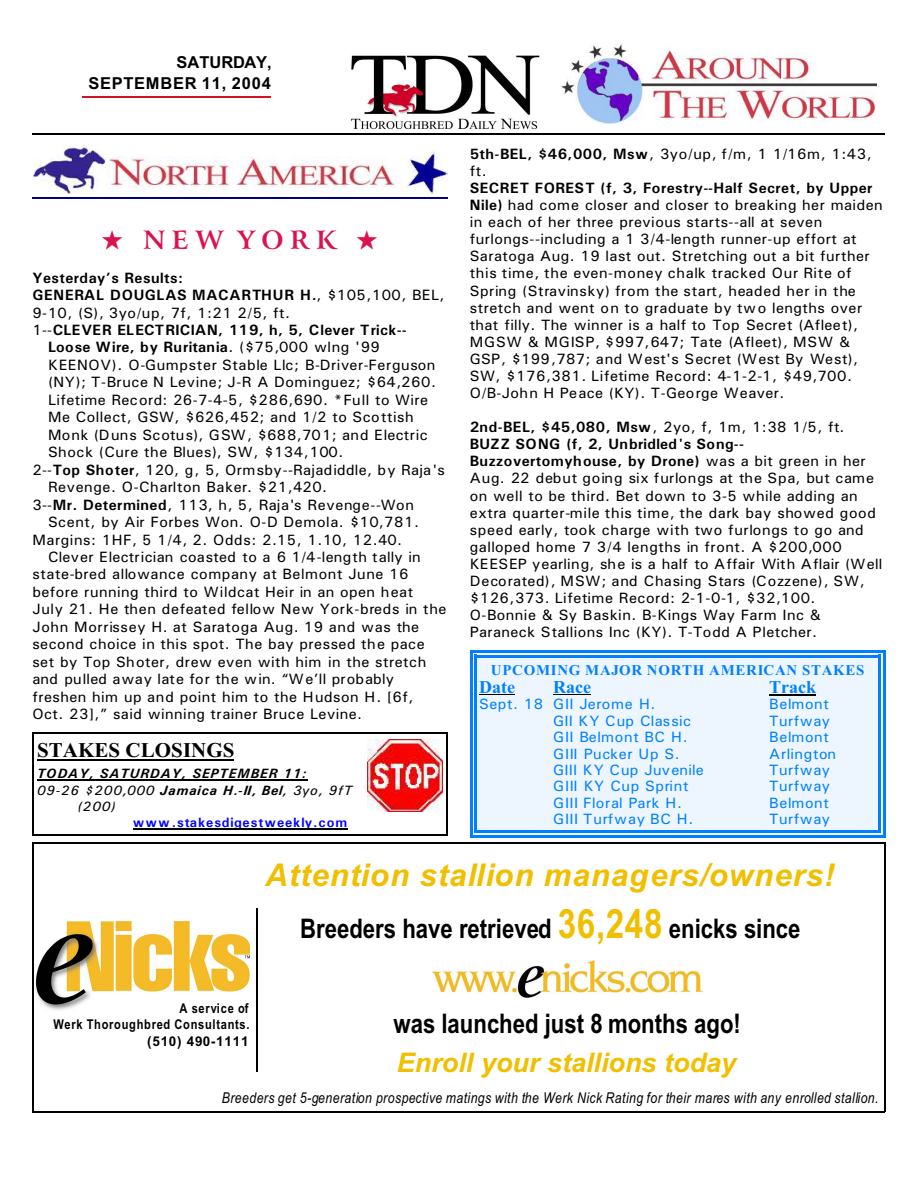
<style>
.page{position:relative;width:918px;height:1188px;background:#fff}
.page>*{position:absolute;margin:0;border:0;box-sizing:border-box;transform-origin:0 0}
.t1{font:italic 700 31.35px "Arial";letter-spacing:.03em;color:#f0bf00}
.t2{font:700 27px "Arial Narrow";color:#000}
.t3{font:italic 700 27px "Arial";color:#f0bf00}
.t4{font:700 25.5px "Arrus BT";letter-spacing:.255em;color:#db124d}
.t5{font:700 21px "Times New Roman";letter-spacing:.005em;color:#000}
.t6{font:700 18px "Times New Roman";color:#0080ff}
.t7{font:700 16.5px/21.6px "Arial";letter-spacing:.045em;color:#000;text-align:right}
.t8{font:15px/17.1px "Univers";letter-spacing:.03em;color:#000}
.t9{font:15px "Univers";letter-spacing:.01em;color:#000}
.t10{font:15px "Univers";letter-spacing:.035em;color:#0080ff}
.t11{font:italic 15px "Arial Narrow";letter-spacing:.03em;color:#000}
.t12{font:700 15px "Univers";letter-spacing:.03em;color:#000}
.t13{font:15px "Univers";letter-spacing:.055em;color:#0080ff}
.t14{font:700 15px "Univers";letter-spacing:.055em;color:#000}
.t15{font:700 15px "Univers";letter-spacing:.01em;color:#000}
.t16{font:700 15px "Times New Roman";letter-spacing:.05em;color:#0080ff}
.t17{font:15px "Univers";letter-spacing:.01em;color:#0080ff}
.t18{font:italic 13.5px "Univers";letter-spacing:.065em;color:#000}
.t19{font:700 13.5px/16.4px "Arial Narrow";letter-spacing:.055em;color:#000;text-align:right}
.t20{font:italic 700 13.5px "Univers";letter-spacing:.065em;color:#000}
.t21{font:700 13.5px "Univers";letter-spacing:.065em;color:#00f}
.t22{font:700 13.5px "Arial";letter-spacing:.06em;color:#000}
.s1{font-weight:400}
.s2{font-weight:700}
.s3{font-size:40.5px;color:#f0bf00}
</style>
<div class="page">
<hr style="left:82px;top:96px;width:189px;height:2px;background:#d41226">
<img style="left:561px;top:44px;width:315px;height:79px">
<img style="left:351px;top:55px;width:189px;height:75px">
<hr style="left:32px;top:134px;width:853px;height:1px;background:#000">
<img style="left:35px;top:921px;width:215px;height:89px">
<img style="left:433px;top:960px;width:270px;height:38px">
<hr style="left:256px;top:908px;width:2px;height:164px;background:#000">
<hr style="left:32px;top:842px;width:2px;height:270px;background:#000">
<hr style="left:884px;top:842px;width:1px;height:270px;background:#000">
<hr style="left:32px;top:842px;width:853px;height:2px;background:#000">
<hr style="left:32px;top:1111px;width:853px;height:1px;background:#000">
<img style="left:32px;top:145px;width:416px;height:49px">
<hr style="left:32px;top:197px;width:416px;height:1px;background:#000080">
<img style="left:368px;top:740px;width:75px;height:72px">
<hr style="left:37px;top:759px;width:197px;height:1px;background:#000">
<hr style="left:37px;top:780px;width:271px;height:1px;background:#000">
<hr style="left:133px;top:829px;width:215px;height:1px;background:#000">
<hr style="left:32px;top:733px;width:2px;height:102px;background:#000">
<hr style="left:447px;top:733px;width:1px;height:102px;background:#000">
<hr style="left:32px;top:733px;width:416px;height:1px;background:#000">
<hr style="left:32px;top:834px;width:416px;height:1px;background:#000">
<div style="left:474px;top:655px;width:407px;height:178px;background:#edf5ff"></div>
<hr style="left:479px;top:694px;width:36px;height:1px;background:#000">
<hr style="left:553px;top:694px;width:38px;height:1px;background:#000">
<hr style="left:769px;top:694px;width:47px;height:2px;background:#000">
<hr style="left:474px;top:655px;width:3px;height:178px;background:#0080ff">
<hr style="left:878px;top:655px;width:3px;height:178px;background:#0080ff">
<hr style="left:474px;top:655px;width:407px;height:3px;background:#0080ff">
<hr style="left:474px;top:831px;width:407px;height:2px;background:#0080ff">
<hr style="left:470px;top:651px;width:3px;height:186px;background:#0080ff">
<hr style="left:883px;top:651px;width:2px;height:186px;background:#0080ff">
<hr style="left:470px;top:651px;width:415px;height:2px;background:#0080ff">
<hr style="left:470px;top:835px;width:415px;height:3px;background:#0080ff">
<p class="t7" style="left:88px;top:52px;width:185px">SATURDAY,<br>SEPTEMBER 11, 2004</p>
<h3 class="t4" style="left:102px;top:230px;width:278px">★ NEW YORK ★</h3>
<p class="t12" style="left:32px;top:272px;width:152px">Yesterday’s Results:</p>
<p class="t14" style="left:32px;top:290px;width:414px">GENERAL DOUGLAS MACARTHUR H.<span class="s1">, $105,100, BEL,</span></p>
<p class="t8" style="left:32px;top:305px;width:259px">9-10, (S), 3yo/up, 7f, 1:21 2/5, ft.</p>
<p class="t12" style="left:32px;top:325px;width:376px"><span class="s1">1--</span>CLEVER ELECTRICIAN, 119, h, 5, Clever Trick--</p>
<p class="t15" style="left:48px;top:342px;width:333px">Loose Wire, by Ruritania<span class="s1">. ($75,000 wlng '99</span></p>
<p class="t8" style="left:48px;top:358px;width:389px">KEENOV). O-Gumpster Stable Llc; B-Driver-Ferguson</p>
<p class="t8" style="left:48px;top:375px;width:389px">(NY); T-Bruce N Levine; J-R A Dominguez; $64,260.</p>
<p class="t8" style="left:48px;top:392px;width:382px">Lifetime Record: 26-7-4-5, $286,690. *Full to Wire</p>
<p class="t8" style="left:48px;top:410px;width:367px">Me Collect, GSW, $626,452; and 1/2 to Scottish</p>
<p class="t9" style="left:48px;top:429px;width:381px">Monk (Duns Scotus), GSW, $688,701; and Electric</p>
<p class="t8" style="left:48px;top:445px;width:297px">Shock (Cure the Blues), SW, $134,100.</p>
<p class="t8" style="left:32px;top:462px;width:414px">2--<span class="s2">Top Shoter</span>, 120, g, 5, Ormsby--Rajadiddle, by Raja's</p>
<p class="t8" style="left:48px;top:480px;width:281px">Revenge. O-Charlton Baker. $21,420.</p>
<p class="t8" style="left:32px;top:497px;width:383px">3--<span class="s2">Mr. Determined</span>, 113, h, 5, Raja's Revenge--Won</p>
<p class="t8" style="left:48px;top:515px;width:372px">Scent, by Air Forbes Won. O-D Demola. $10,781.</p>
<p class="t8" style="left:32px;top:532px;width:371px">Margins: 1HF, 5 1/4, 2. Odds: 2.15, 1.10, 12.40.</p>
<p class="t9" style="left:48px;top:552px;width:374px">Clever Electrician coasted to a 6 1/4-length tally in</p>
<p class="t8" style="left:32px;top:567px;width:378px">state-bred allowance company at Belmont June 16</p>
<p class="t8" style="left:32px;top:584px;width:382px">before running third to Wildcat Heir in an open heat</p>
<p class="t8" style="left:32px;top:602px;width:416px">July 21. He then defeated fellow New York-breds in the</p>
<p class="t8" style="left:32px;top:619px;width:388px">John Morrissey H. at Saratoga Aug. 19 and was the</p>
<p class="t8" style="left:32px;top:637px;width:394px">second choice in this spot. The bay pressed the pace</p>
<p class="t8" style="left:32px;top:654px;width:395px">set by Top Shoter, drew even with him in the stretch</p>
<p class="t9" style="left:32px;top:674px;width:363px">and pulled away late for the win. “We’ll probably</p>
<p class="t8" style="left:32px;top:689px;width:383px">freshen him up and point him to the Hudson H. [6f,</p>
<p class="t8" style="left:32px;top:707px;width:331px">Oct. 23],” said winning trainer Bruce Levine.</p>
<h3 class="t5" style="left:37px;top:743px;width:199px">STAKES CLOSINGS</h3>
<p class="t20" style="left:37px;top:769px;width:271px">TODAY, SATURDAY, SEPTEMBER 11:</p>
<p class="t18" style="left:37px;top:785px;width:317px">09-26 $200,000 <span class="s2">Jamaica H.-II, Bel</span>, 3yo, 9fT</p>
<p class="t18" style="left:78px;top:802px;width:40px">(200)</p>
<p class="t21" style="left:133px;top:818px;width:216px">www.stakesdigestweekly.com</p>
<p class="t8" style="left:470px;top:147px;width:404px"><span class="s2">5th-BEL, $46,000, Msw</span>, 3yo/up, f/m, 1 1/16m, 1:43, ft.</p>
<p class="t8" style="left:470px;top:181px;width:414px"><span class="s2">SECRET FOREST (f, 3, Forestry--Half Secret, by Upper Nile)</span> had come closer and closer to breaking her maiden in each of her three previous starts--all at seven furlongs--including a 1 3/4-length runner-up effort at Saratoga Aug. 19 last out. Stretching out a bit further this time, the even-money chalk tracked Our Rite of Spring (Stravinsky) from the start, headed her in the stretch and went on to graduate by two lengths over that filly. The winner is a half to Top Secret (Afleet), MGSW &amp; MGISP, $997,647; Tate (Afleet), MSW &amp; GSP, $199,787; and West's Secret (West By West), SW, $176,381. Lifetime Record: 4-1-2-1, $49,700.<br>O/B-John H Peace (KY). T-George Weaver.</p>
<p class="t8" style="left:470px;top:420px;width:414px"><span class="s2">2nd-BEL, $45,080, Msw</span>, 2yo, f, 1m, 1:38 1/5, ft.<br><span class="s2">BUZZ SONG (f, 2, Unbridled's Song-- Buzzovertomyhouse, by Drone)</span> was a bit green in her Aug. 22 debut going six furlongs at the Spa, but came on well to be third. Bet down to 3-5 while adding an extra quarter-mile this time, the dark bay showed good speed early, took charge with two furlongs to go and galloped home 7 3/4 lengths in front. A $200,000<br>KEESEP yearling, she is a half to Affair With Aflair (Well Decorated), MSW; and Chasing Stars (Cozzene), SW, $126,373. Lifetime Record: 2-1-0-1, $32,100.<br>O-Bonnie &amp; Sy Baskin. B-Kings Way Farm Inc &amp; Paraneck Stallions Inc (KY). T-Todd A Pletcher.</p>
<p class="t16" style="left:491px;top:665px;width:375px">UPCOMING MAJOR NORTH AMERICAN STAKES</p>
<p class="t6" style="left:479px;top:681px;width:37px">Date</p>
<p class="t6" style="left:553px;top:681px;width:39px">Race</p>
<p class="t6" style="left:769px;top:681px;width:48px">Track</p>
<p class="t10" style="left:479px;top:699px;width:178px">Sept. 18 GII Jerome H.</p>
<p class="t10" style="left:769px;top:699px;width:61px">Belmont</p>
<p class="t17" style="left:553px;top:715px;width:139px">GII KY Cup Classic</p>
<p class="t10" style="left:769px;top:715px;width:62px">Turfway</p>
<p class="t13" style="left:553px;top:732px;width:136px">GII Belmont BC H.</p>
<p class="t10" style="left:769px;top:732px;width:61px">Belmont</p>
<p class="t10" style="left:553px;top:748px;width:128px">GIII Pucker Up S.</p>
<p class="t10" style="left:769px;top:748px;width:68px">Arlington</p>
<p class="t17" style="left:553px;top:765px;width:152px">GIII KY Cup Juvenile</p>
<p class="t10" style="left:769px;top:765px;width:62px">Turfway</p>
<p class="t10" style="left:553px;top:781px;width:137px">GIII KY Cup Sprint</p>
<p class="t10" style="left:769px;top:781px;width:62px">Turfway</p>
<p class="t13" style="left:553px;top:798px;width:130px">GIII Floral Park H.</p>
<p class="t10" style="left:769px;top:798px;width:61px">Belmont</p>
<p class="t13" style="left:553px;top:814px;width:142px">GIII Turfway BC H.</p>
<p class="t10" style="left:769px;top:814px;width:62px">Turfway</p>
<h1 class="t1" style="left:265px;top:863px;width:571px">Attention stallion managers/owners!</h1>
<h2 class="t2" style="left:300px;top:918px;width:502px">Breeders have retrieved <span class="s3">36,248</span> enicks since</h2>
<p class="t19" style="left:53px;top:1001px;width:198px">A service of<br>Werk Thoroughbred Consultants.</p>
<p class="t22" style="left:147px;top:1036px;width:103px">(510) 490-1111</p>
<h2 class="t2" style="left:393px;top:1014px;width:349px">was launched just 8 months ago!</h2>
<h2 class="t3" style="left:397px;top:1053px;width:341px">Enroll your stallions today</h2>
<p class="t11" style="left:222px;top:1092px;width:658px">Breeders get 5-generation prospective matings with the Werk Nick Rating for their mares with any enrolled stallion.</p>
</div>
